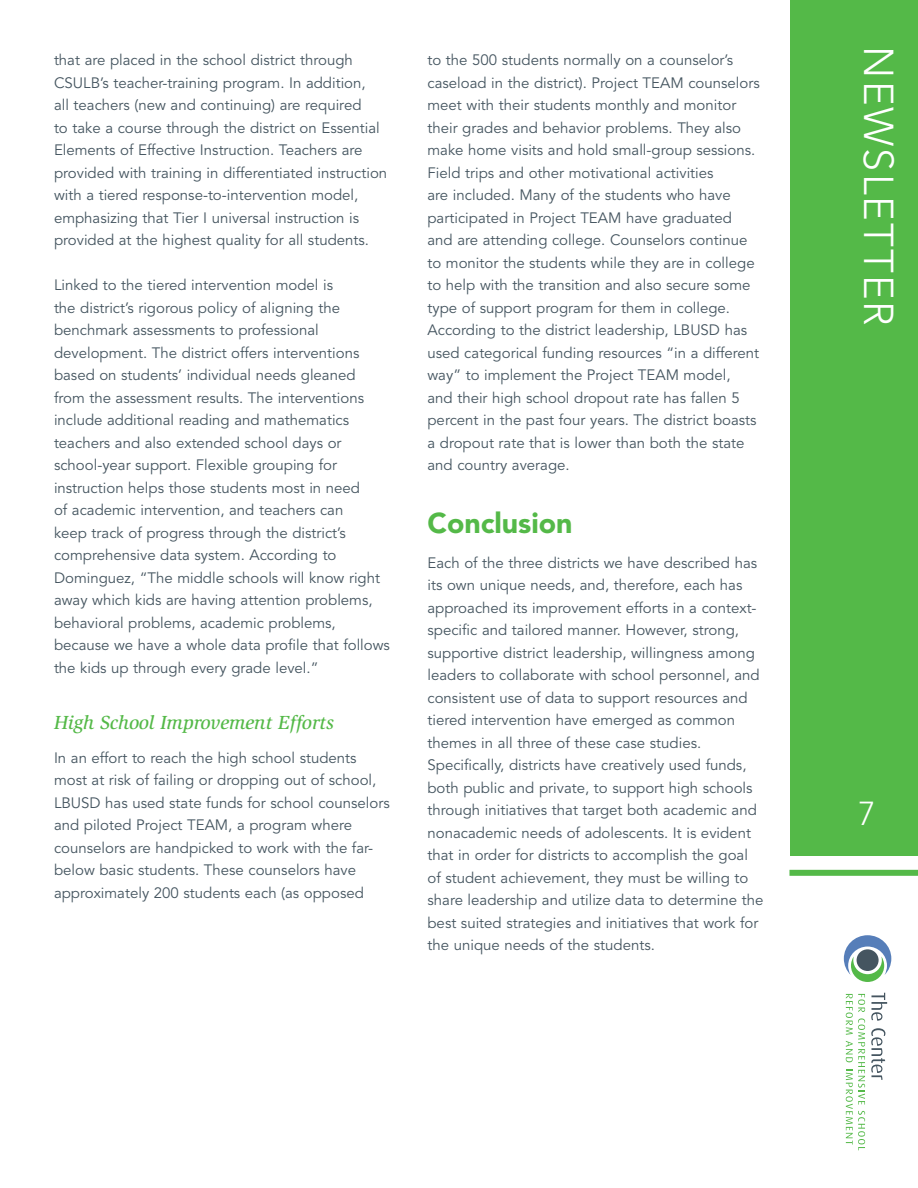
<style>
.page{position:relative;width:918px;height:1188px;background:#fff}
.page>*{position:absolute;margin:0;border:0;box-sizing:border-box;transform-origin:0 0}
.t1{font:300 41.4px "Avenir";letter-spacing:.05em;color:#fff}
.t2{font:300 33px "Avenir";color:#fff}
.t3{font:900 28.5px "Avenir";color:#54b948}
.t4{font:italic 500 19.5px "Slimbach";color:#54b948}
.t5{font:15px/22.5px "Avenir";color:#455560}
</style>
<div class="page">
<div style="left:790px;top:0;width:128px;height:856px;background:#54b948"></div>
<div style="left:789px;top:870px;width:129px;height:6px;background:#54b948"></div>
<svg style="left:844px;top:935px;width:47px;height:47px"></svg>
<div style="left:857px;top:949px;width:22px;height:22px;background:#455560;border-radius:50%"></div>
<svg style="left:846px;top:994px;width:19px;height:156px"></svg>
<svg style="left:871px;top:993px;width:16px;height:28px"></svg>
<svg style="left:871px;top:1028px;width:14px;height:52px"></svg>
<p class="t5" style="left:54px;top:49px;width:335px">that are placed in the school district through CSULB’s teacher-training program. In addition,<br>all teachers (new and continuing) are required<br>to take a course through the district on Essential Elements of Effective Instruction. Teachers are provided with training in differentiated instruction with a tiered response-to-intervention model, emphasizing that Tier I universal instruction is provided at the highest quality for all students.</p>
<p class="t5" style="left:54px;top:274px;width:338px">Linked to the tiered intervention model is<br>the district’s rigorous policy of aligning the benchmark assessments to professional development. The district offers interventions based on students’ individual needs gleaned from the assessment results. The interventions include additional reading and mathematics teachers and also extended school days or school-year support. Flexible grouping for instruction helps those students most in need<br>of academic intervention, and teachers can<br>keep track of progress through the district’s comprehensive data system. According to Dominguez, “The middle schools will know right away which kids are having attention problems, behavioral problems, academic problems, because we have a whole data profile that follows the kids up through every grade level.”</p>
<h3 class="t4" style="left:54px;top:711px;width:282px">High School Improvement Efforts</h3>
<p class="t5" style="left:54px;top:747px;width:337px">In an effort to reach the high school students most at risk of failing or dropping out of school, LBUSD has used state funds for school counselors and piloted Project TEAM, a program where counselors are handpicked to work with the far&shy;below basic students. These counselors have approximately 200 students each (as opposed</p>
<p class="t5" style="left:428px;top:49px;width:334px">to the 500 students normally on a counselor’s caseload in the district). Project TEAM counselors meet with their students monthly and monitor their grades and behavior problems. They also make home visits and hold small-group sessions.<br>Field trips and other motivational activities<br>are included. Many of the students who have participated in Project TEAM have graduated and are attending college. Counselors continue to monitor the students while they are in college to help with the transition and also secure some type of support program for them in college.<br>According to the district leadership, LBUSD has used categorical funding resources “in a different way” to implement the Project TEAM model,<br>and their high school dropout rate has fallen 5 percent in the past four years. The district boasts a dropout rate that is lower than both the state and country average.</p>
<h3 class="t3" style="left:428px;top:506px;width:147px">Conclusion</h3>
<p class="t5" style="left:428px;top:552px;width:337px">Each of the three districts we have described has its own unique needs, and, therefore, each has approached its improvement efforts in a context&shy;specific and tailored manner. However, strong, supportive district leadership, willingness among leaders to collaborate with school personnel, and consistent use of data to support resources and tiered intervention have emerged as common themes in all three of these case studies.<br>Specifically, districts have creatively used funds, both public and private, to support high schools through initiatives that target both academic and nonacademic needs of adolescents. It is evident that in order for districts to accomplish the goal of student achievement, they must be willing to share leadership and utilize data to determine the best suited strategies and initiatives that work for the unique needs of the students.</p>
<h1 class="t1" style="left:903px;top:46px;width:281px;rotate:90deg">NEWSLETTER</h1>
<h2 class="t2" style="left:858px;top:794px;width:19px">7</h2>
</div>
